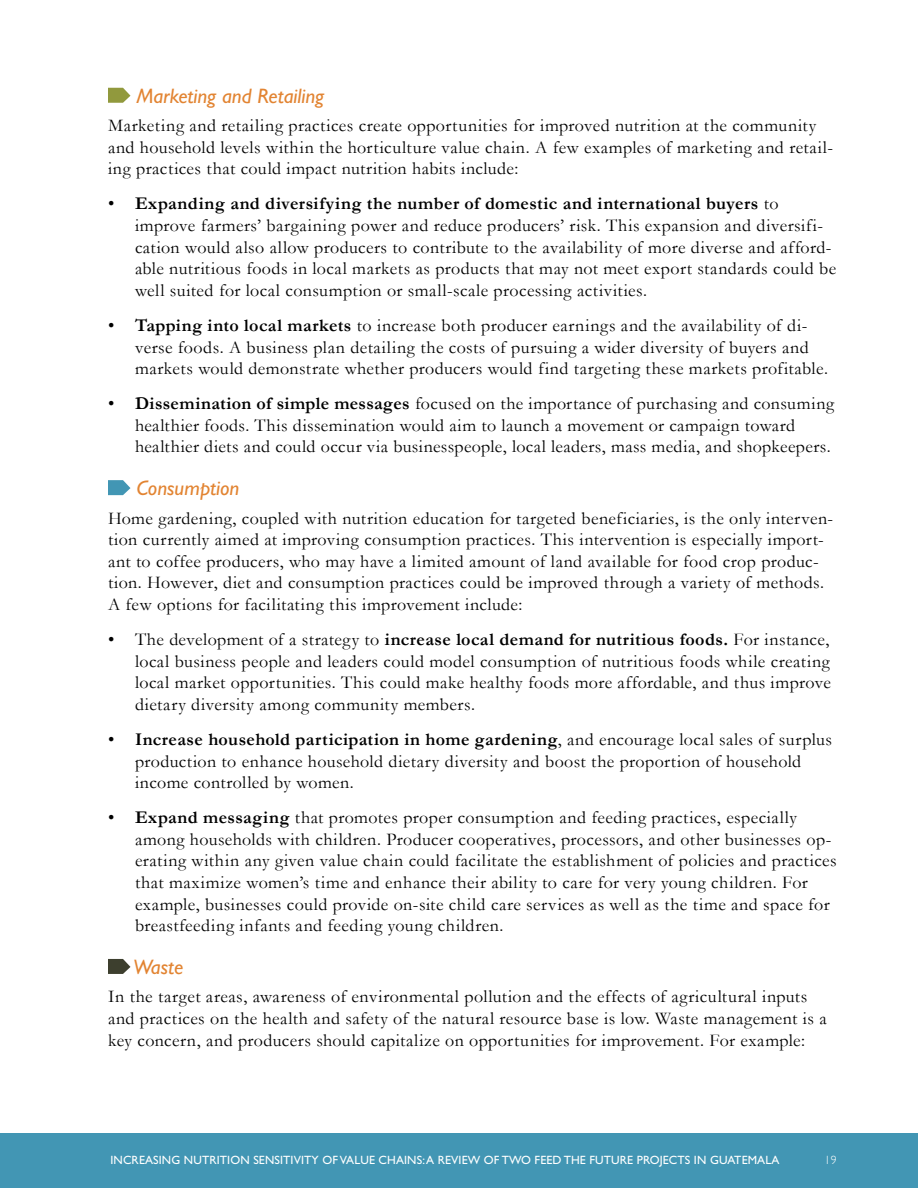
<style>
.page{position:relative;width:918px;height:1188px;background:#fff}
.page>*{position:absolute;margin:0;border:0;box-sizing:border-box;transform-origin:0 0}
.subhead_2{font:italic 21px "Gill Sans Std";color:#e28432}
.body_text{font:18px/21.6px "Garamond";letter-spacing:.025em;color:#000}
.t1{font:12px "Gill Sans Std";letter-spacing:.01em;color:#fff}
.t2{font:300 12px "Gill Sans Std";color:#fff}
.s1{font-weight:700}
</style>
<div class="page">
<div style="left:0;top:1133px;width:918px;height:55px;background:#4296b4"></div>
<svg style="left:108px;top:88px;width:22px;height:15px"></svg>
<svg style="left:108px;top:480px;width:22px;height:15px"></svg>
<svg style="left:108px;top:959px;width:22px;height:15px"></svg>
<h3 class="subhead_2" style="left:136px;top:84px;width:189px">Marketing and Retailing</h3>
<p class="body_text" style="left:108px;top:114px;width:727px">Marketing and retailing practices create opportunities for improved nutrition at the community and household levels within the horticulture value chain. A few examples of marketing and retail&shy;ing practices that could impact nutrition habits include:</p>
<p class="body_text" style="left:135px;top:193px;width:703px;text-indent:-27px">• <span class="s1">Expanding and diversifying the number of domestic and international buyers</span> to improve farmers’ bargaining power and reduce producers’ risk. This expansion and diversifi&shy;cation would also allow producers to contribute to the availability of more diverse and afford&shy;able nutritious foods in local markets as products that may not meet export standards could be well suited for local consumption or small-scale processing activities.</p>
<p class="body_text" style="left:135px;top:314px;width:694px;text-indent:-27px">• <span class="s1">Tapping into local markets</span> to increase both producer earnings and the availability of di&shy;verse foods. A business plan detailing the costs of pursuing a wider diversity of buyers and markets would demonstrate whether producers would find targeting these markets profitable.</p>
<p class="body_text" style="left:135px;top:393px;width:701px;text-indent:-27px">• <span class="s1">Dissemination of simple messages</span> focused on the importance of purchasing and consuming healthier foods. This dissemination would aim to launch a movement or campaign toward healthier diets and could occur via businesspeople, local leaders, mass media, and shopkeepers.</p>
<h3 class="subhead_2" style="left:136px;top:476px;width:105px">Consumption</h3>
<p class="body_text" style="left:108px;top:507px;width:727px">Home gardening, coupled with nutrition education for targeted beneficiaries, is the only interven&shy;tion currently aimed at improving consumption practices. This intervention is especially import&shy;ant to coffee producers, who may have a limited amount of land available for food crop produc&shy;tion. However, diet and consumption practices could be improved through a variety of methods.<br>A few options for facilitating this improvement include:</p>
<p class="body_text" style="left:135px;top:628px;width:698px;text-align:justify;text-indent:-27px">• The development of a strategy to <span class="s1">increase local demand for nutritious foods.</span> For instance, local business people and leaders could model consumption of nutritious foods while creating local market opportunities. This could make healthy foods more affordable, and thus improve dietary diversity among community members.</p>
<p class="body_text" style="left:135px;top:728px;width:699px;text-indent:-27px">• <span class="s1">Increase household participation in home gardening</span>, and encourage local sales of surplus production to enhance household dietary diversity and boost the proportion of household income controlled by women.</p>
<p class="body_text" style="left:135px;top:807px;width:703px;text-indent:-27px">• <span class="s1">Expand messaging</span> that promotes proper consumption and feeding practices, especially among households with children. Producer cooperatives, processors, and other businesses op&shy;erating within any given value chain could facilitate the establishment of policies and practices that maximize women’s time and enhance their ability to care for very young children. For example, businesses could provide on-site child care services as well as the time and space for breastfeeding infants and feeding young children.</p>
<h3 class="subhead_2" style="left:133px;top:955px;width:52px">Waste</h3>
<p class="body_text" style="left:108px;top:986px;width:720px">In the target areas, awareness of environmental pollution and the effects of agricultural inputs and practices on the health and safety of the natural resource base is low. Waste management is a key concern, and producers should capitalize on opportunities for improvement. For example:</p>
<p class="t1" style="left:110px;top:1153px;width:670px">INCREASING NUTRITION SENSITIVITY OF VALUE CHAINS: A REVIEW OF TWO FEED THE FUTURE PROJECTS IN GUATEMALA</p>
<p class="t2" style="left:825px;top:1153px;width:14px">19</p>
</div>
